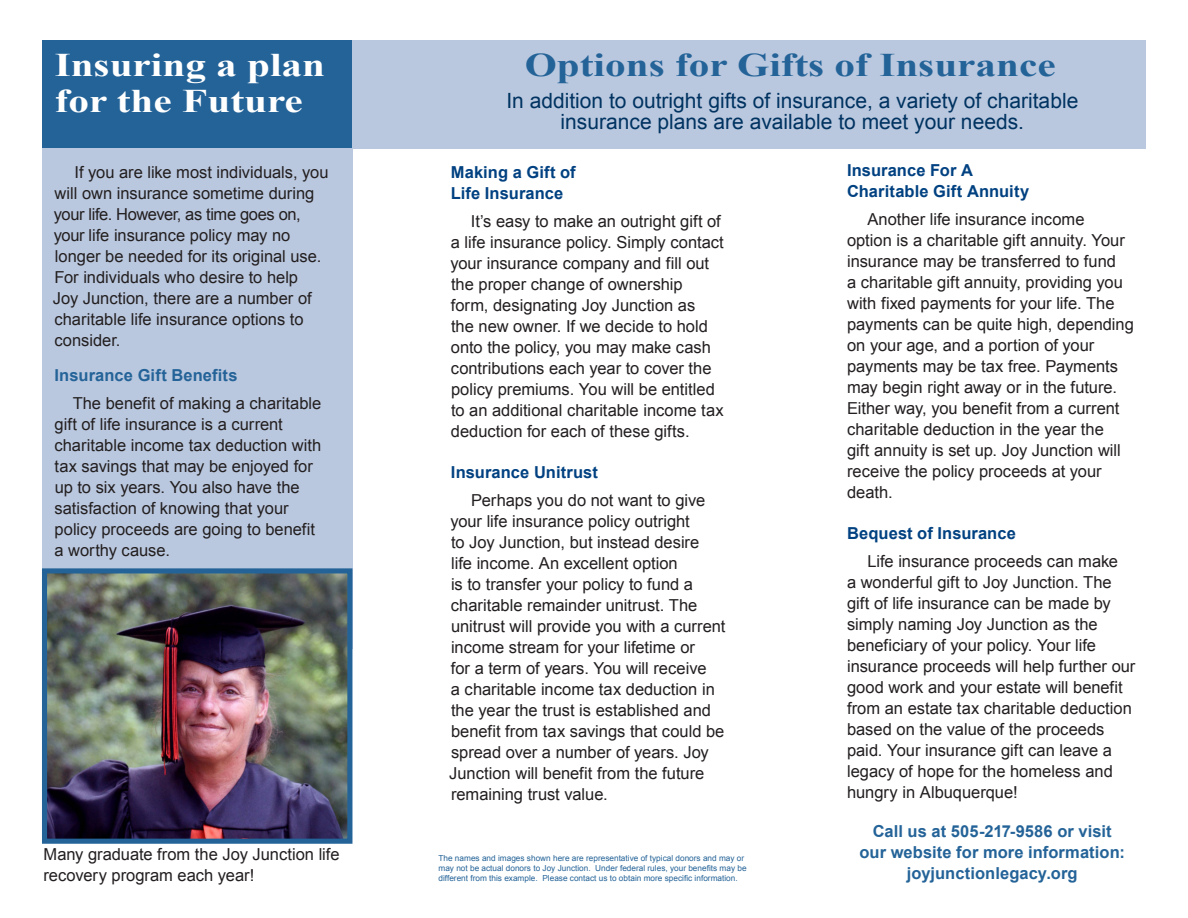
<style>
.page{position:relative;width:1188px;height:918px;background:#fff}
.page>*{position:absolute;margin:0;border:0;box-sizing:border-box;transform-origin:0 0}
.Header-NEW_White{font:700 33px "Times New Roman";color:#246398;scale:1.25 1}
.Header-NEW_White-2{font:700 33px "Times New Roman";color:#fff;scale:1.25 1}
.Introduction_Copy{font:21px/21px "Arial";color:#003361;text-align:center}
.Body_Copy{font:16.5px/21px "Arial";color:#231f20}
.Subheads{font:700 16.5px/21px "Arial";letter-spacing:.005em;color:#014181}
.Body_Copy-2{font:700 16.5px/21px "Arial";letter-spacing:.005em;color:#246398;text-align:center}
.Subheads-2{font:700 16.5px "Arial";letter-spacing:.005em;color:#246398}
.Header-NEW_White-3{font:8.25px/9.9px "Arial";color:#246398}
</style>
<div class="page">
<div style="left:42px;top:40px;width:311px;height:108px;background:#246398"></div>
<div style="left:42px;top:148px;width:310px;height:501px;background:#bac8df"></div>
<div style="left:352px;top:40px;width:794px;height:108px;background:#bac8df"></div>
<img style="left:48px;top:574px;width:298px;height:264px">
<div style="left:42px;top:568px;width:310px;height:276px;border:5px solid #246398"></div>
<p class="Header-NEW_White-2" style="left:55px;top:42px;width:218px">Insuring a plan</p>
<p class="Header-NEW_White-2" style="left:55px;top:78px;width:200px">for the Future</p>
<p class="Body_Copy" style="left:53px;top:162px;width:277px;text-indent:22px">If you are like most individuals, you will own insurance sometime during your life. However, as time goes on, your life insurance policy may no longer be needed for its original use.<br>For individuals who desire to help<br>Joy Junction, there are a number of charitable life insurance options to consider.</p>
<p class="Subheads-2" style="left:55px;top:364px;width:184px">Insurance Gift Benefits</p>
<p class="Body_Copy" style="left:54px;top:392px;width:268px;text-indent:18px">The benefit of making a charitable gift of life insurance is a current charitable income tax deduction with tax savings that may be enjoyed for up to six years. You also have the satisfaction of knowing that your policy proceeds are going to benefit a worthy cause.</p>
<p class="Body_Copy" style="left:44px;top:844px;width:298px">Many graduate from the Joy Junction life recovery program each year!</p>
<p class="Header-NEW_White" style="left:525px;top:42px;width:426px">Options for Gifts of Insurance</p>
<p class="Introduction_Copy" style="left:506px;top:90px;width:573px">In addition to outright gifts of insurance, a variety of charitable insurance plans are available to meet your needs.</p>
<p class="Subheads" style="left:451px;top:162px;width:126px">Making a Gift of<br>Life Insurance</p>
<p class="Body_Copy" style="left:450px;top:211px;width:275px;text-indent:20px">It’s easy to make an outright gift of a life insurance policy. Simply contact your insurance company and fill out the proper change of ownership form, designating Joy Junction as<br>the new owner. If we decide to hold onto the policy, you may make cash contributions each year to cover the policy premiums. You will be entitled to an additional charitable income tax deduction for each of these gifts.</p>
<p class="Subheads" style="left:451px;top:462px;width:149px">Insurance Unitrust</p>
<p class="Body_Copy" style="left:449px;top:490px;width:278px;text-indent:22px">Perhaps you do not want to give your life insurance policy outright<br>to Joy Junction, but instead desire<br>life income. An excellent option<br>is to transfer your policy to fund a charitable remainder unitrust. The unitrust will provide you with a current income stream for your lifetime or<br>for a term of years. You will receive<br>a charitable income tax deduction in the year the trust is established and benefit from tax savings that could be spread over a number of years. Joy Junction will benefit from the future remaining trust value.</p>
<p class="Subheads" style="left:847px;top:161px;width:184px">Insurance For A<br>Charitable Gift Annuity</p>
<p class="Body_Copy" style="left:847px;top:209px;width:288px;text-indent:20px">Another life insurance income<br>option is a charitable gift annuity. Your insurance may be transferred to fund<br>a charitable gift annuity, providing you with fixed payments for your life. The payments can be quite high, depending on your age, and a portion of your payments may be tax free. Payments may begin right away or in the future.<br>Either way, you benefit from a current charitable deduction in the year the<br>gift annuity is set up. Joy Junction will receive the policy proceeds at your death.</p>
<p class="Subheads" style="left:847px;top:524px;width:170px">Bequest of Insurance</p>
<p class="Body_Copy" style="left:847px;top:551px;width:290px;text-indent:20px">Life insurance proceeds can make<br>a wonderful gift to Joy Junction. The gift of life insurance can be made by simply naming Joy Junction as the beneficiary of your policy. Your life insurance proceeds will help further our good work and your estate will benefit from an estate tax charitable deduction based on the value of the proceeds paid. Your insurance gift can leave a legacy of hope for the homeless and hungry in Albuquerque!</p>
<p class="Header-NEW_White-3" style="left:438px;top:854px;width:310px">The names and images shown here are representative of typical donors and may or may not be actual donors to Joy Junction. Under federal rules, your benefits may be different from this example. Please contact us to obtain more specific information.</p>
<p class="Body_Copy-2" style="left:859px;top:821px;width:267px">Call us at 505-217-9586 or visit our website for more information: joyjunctionlegacy.org</p>
</div>
